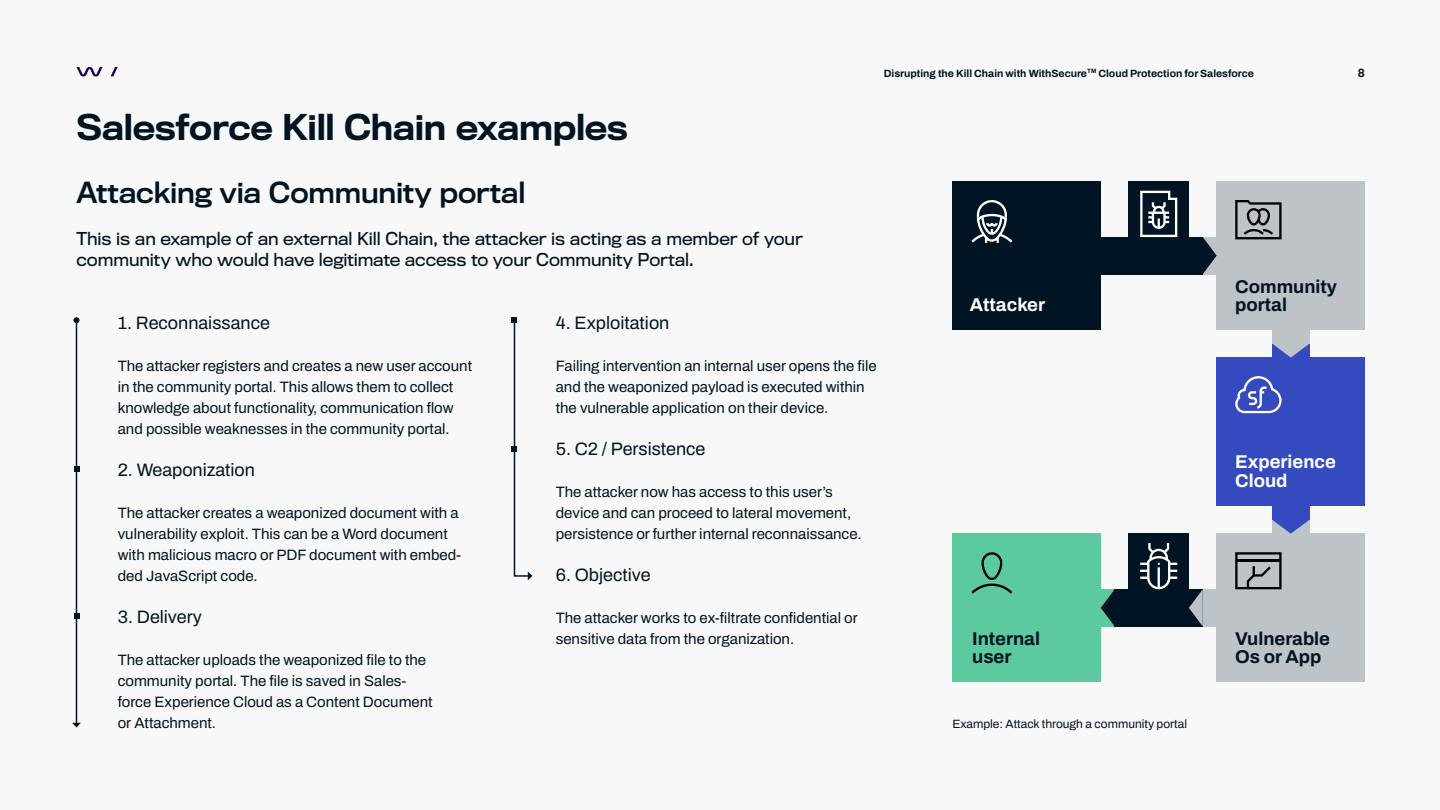
<style>
.page{position:relative;width:1440px;height:810px;background:#f8f8f8}
.page>*{position:absolute;margin:0;border:0;box-sizing:border-box;transform-origin:0 0}
.Headline{font:500 33px "Titling Gothic FB Normal";letter-spacing:-.01em;color:#001423}
.t1{font:27px "Titling Gothic FB Normal Standard";letter-spacing:-.005em;color:#001423}
.t2{font:700 18.52px/18.5px "Archivo";color:#001423}
.t3{font:700 18.52px/18.5px "Archivo";color:#fff}
.Subheadline_intext_2{font:18px "Archivo";color:#001423}
.Ingress{font:16.5px/21.5px "Titling Gothic FB Normal";letter-spacing:-.005em;color:#001423}
.Body_Text{font:15px/21px "Archivo";color:#001423}
.t4{font:12px "Archivo";color:#001423}
.t5{font:700 12px "Archivo";color:#001423}
.t6{font:700 10.5px "Archivo";color:#001423}
</style>
<div class="page">
<div style="left:1217px;top:358px;width:148px;height:148px;background:#344abe"></div>
<div style="left:952px;top:181px;width:149px;height:149px;background:#001423"></div>
<div style="left:1217px;top:181px;width:148px;height:149px;background:#bec3c8"></div>
<div style="left:1217px;top:534px;width:148px;height:148px;background:#bec3c8"></div>
<div style="left:952px;top:534px;width:149px;height:148px;background:#5dc99f"></div>
<svg style="left:971px;top:200px;width:42px;height:43px"></svg>
<div style="left:1101px;top:237px;width:102px;height:37px;background:#001423"></div>
<svg style="left:1203px;top:237px;width:14px;height:37px"></svg>
<div style="left:1272px;top:330px;width:37px;height:14px;background:#bec3c8"></div>
<svg style="left:1272px;top:344px;width:37px;height:14px"></svg>
<div style="left:1272px;top:506px;width:37px;height:14px;background:#344abe"></div>
<svg style="left:1272px;top:520px;width:37px;height:14px"></svg>
<svg style="left:1235px;top:376px;width:47px;height:38px"></svg>
<svg style="left:971px;top:552px;width:42px;height:42px"></svg>
<div style="left:1115px;top:589px;width:88px;height:37px;background:#001423"></div>
<svg style="left:1101px;top:589px;width:14px;height:37px"></svg>
<div style="left:1129px;top:181px;width:60px;height:61px;background:#001423"></div>
<div style="left:1129px;top:534px;width:60px;height:60px;background:#001423"></div>
<div style="left:1203px;top:589px;width:14px;height:37px;background:#bec3c8"></div>
<svg style="left:1189px;top:589px;width:14px;height:37px"></svg>
<svg style="left:1140px;top:191px;width:37px;height:46px"></svg>
<svg style="left:1140px;top:543px;width:37px;height:46px"></svg>
<svg style="left:1235px;top:200px;width:47px;height:39px"></svg>
<svg style="left:1235px;top:552px;width:47px;height:37px"></svg>
<hr style="left:76px;top:320px;width:1px;height:404px;background:#001423">
<svg style="left:73px;top:317px;width:6px;height:6px"></svg>
<svg style="left:72px;top:723px;width:9px;height:5px"></svg>
<svg style="left:74px;top:466px;width:5px;height:6px"></svg>
<svg style="left:74px;top:614px;width:5px;height:5px"></svg>
<svg style="left:512px;top:317px;width:20px;height:263px"></svg>
<svg style="left:76px;top:67px;width:27px;height:10px"></svg>
<svg style="left:111px;top:67px;width:7px;height:9px"></svg>
<p class="Headline" style="left:76px;top:108px;width:553px">Salesforce Kill Chain examples</p>
<p class="t6" style="left:884px;top:65px;width:372px">Disrupting the Kill Chain with WithSecure<sup>TM</sup> Cloud Protection for Salesforce</p>
<p class="t5" style="left:1358px;top:63px;width:9px">8</p>
<p class="t1" style="left:76px;top:177px;width:450px">Attacking via Community portal</p>
<p class="Ingress" style="left:76px;top:228px;width:728px">This is an example of an external Kill Chain, the attacker is acting as a member of your community who would have legitimate access to your Community Portal.</p>
<p class="Subheadline_intext_2" style="left:118px;top:309px;width:154px">1. Reconnaissance</p>
<p class="Body_Text" style="left:118px;top:355px;width:356px">The attacker registers and creates a new user account in the community portal. This allows them to collect knowledge about functionality, communication flow and possible weaknesses in the community portal.</p>
<p class="Subheadline_intext_2" style="left:118px;top:456px;width:139px">2. Weaponization</p>
<p class="Body_Text" style="left:118px;top:502px;width:345px">The attacker creates a weaponized document with a vulnerability exploit. This can be a Word document with malicious macro or PDF document with embed&shy;ded JavaScript code.</p>
<p class="Subheadline_intext_2" style="left:118px;top:603px;width:86px">3. Delivery</p>
<p class="Body_Text" style="left:118px;top:649px;width:316px">The attacker uploads the weaponized file to the community portal. The file is saved in Sales&shy;force Experience Cloud as a Content Document or Attachment.</p>
<p class="Subheadline_intext_2" style="left:556px;top:309px;width:115px">4. Exploitation</p>
<p class="Body_Text" style="left:556px;top:355px;width:323px">Failing intervention an internal user opens the file and the weaponized payload is executed within the vulnerable application on their device.</p>
<p class="Subheadline_intext_2" style="left:556px;top:435px;width:151px">5. C2 / Persistence</p>
<p class="Body_Text" style="left:556px;top:481px;width:308px">The attacker now has access to this user’s device and can proceed to lateral movement, persistence or further internal reconnaissance.</p>
<p class="Subheadline_intext_2" style="left:556px;top:561px;width:96px">6. Objective</p>
<p class="Body_Text" style="left:556px;top:607px;width:304px">The attacker works to ex-filtrate confidential or sensitive data from the organization.</p>
<p class="t3" style="left:970px;top:296px;width:77px">Attacker</p>
<p class="t2" style="left:1235px;top:277px;width:103px">Community portal</p>
<p class="t3" style="left:1235px;top:453px;width:102px">Experience<br>Cloud</p>
<p class="t2" style="left:972px;top:629px;width:69px">Internal user</p>
<p class="t4" style="left:952px;top:714px;width:236px">Example: Attack through a community portal</p>
<p class="t2" style="left:1235px;top:629px;width:96px">Vulnerable<br>Os or App</p>
</div>
